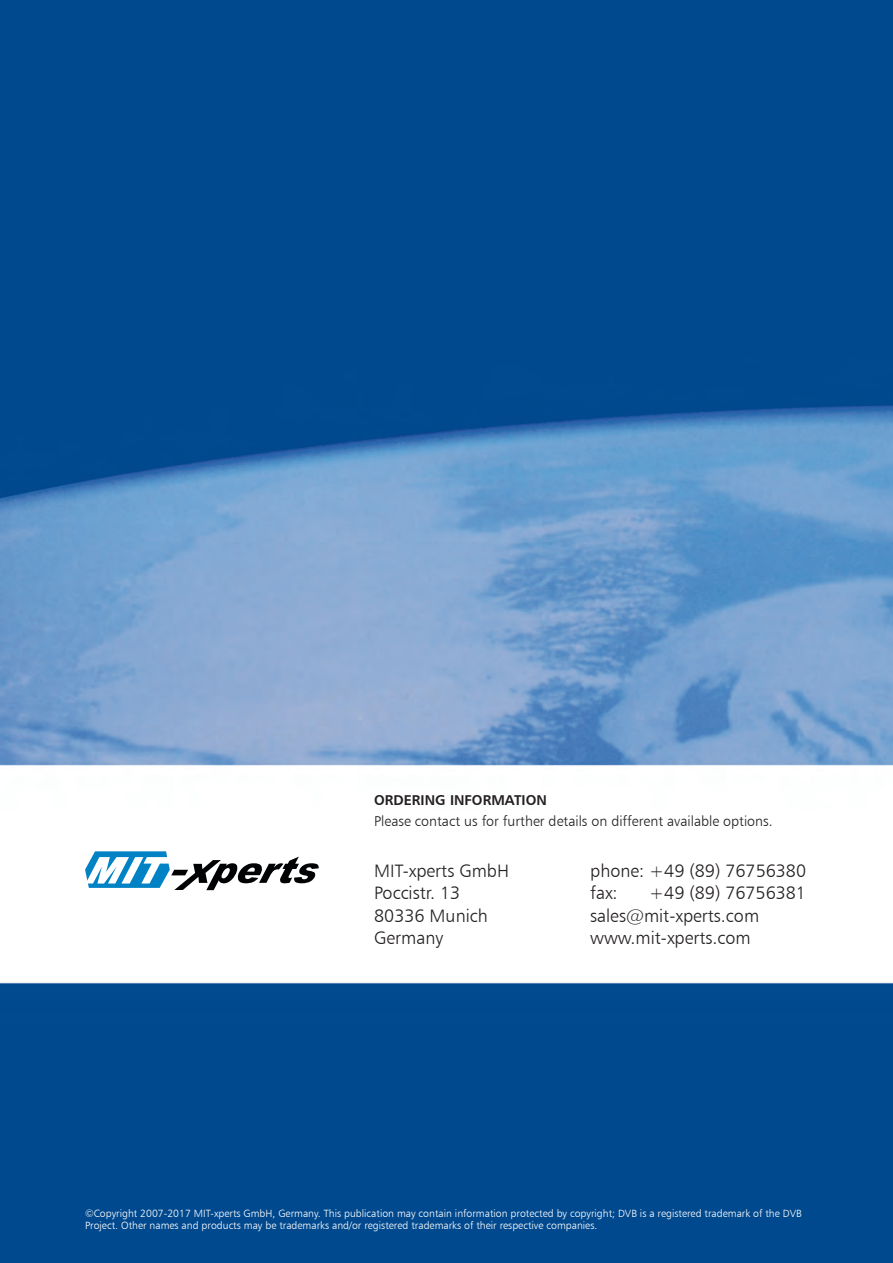
<style>
.page{position:relative;width:893px;height:1263px;background:#fff}
.page>*{position:absolute;margin:0;border:0;box-sizing:border-box;transform-origin:0 0}
.t1{font:18px "Humanist 777 BT Light B";color:#231f20}
.t2{font:14.25px "Humanist 777 BT Light B";color:#231f20}
.t3{font:700 14.25px "Humnst 777 Lt BT";color:#231f20}
.t4{font:10.5px/12.6px "Humanist 777 BT Light B";color:#fff}
</style>
<div class="page">
<img style="left:0;top:0;width:893px;height:1263px">
<svg style="left:85px;top:851px;width:234px;height:39px"></svg>
<h2 class="t3" style="left:374px;top:791px;width:174px">ORDERING INFORMATION</h2>
<h2 class="t2" style="left:374px;top:813px;width:400px">Please contact us for further details on different available options.</h2>
<h1 class="t1" style="left:374px;top:859px;width:136px">MIT-xperts GmbH</h1>
<h1 class="t1" style="left:590px;top:859px;width:217px">phone: +49 (89) 76756380</h1>
<h1 class="t1" style="left:374px;top:882px;width:88px">Poccistr. 13</h1>
<h1 class="t1" style="left:590px;top:882px;width:29px">fax:</h1>
<h1 class="t1" style="left:649px;top:882px;width:158px">+49 (89) 76756381</h1>
<h1 class="t1" style="left:374px;top:904px;width:115px">80336 Munich</h1>
<h1 class="t1" style="left:590px;top:904px;width:170px">sales@mit-xperts.com</h1>
<h1 class="t1" style="left:374px;top:927px;width:71px">Germany</h1>
<h1 class="t1" style="left:590px;top:927px;width:162px">www.mit-xperts.com</h1>
<p class="t4" style="left:85px;top:1206px;width:718px">©Copyright 2007-2017 MIT-xperts GmbH, Germany. This publication may contain information protected by copyright; DVB is a registered trademark of the DVB<br>Project. Other names and products may be trademarks and/or registered trademarks of their respective companies.</p>
</div>
